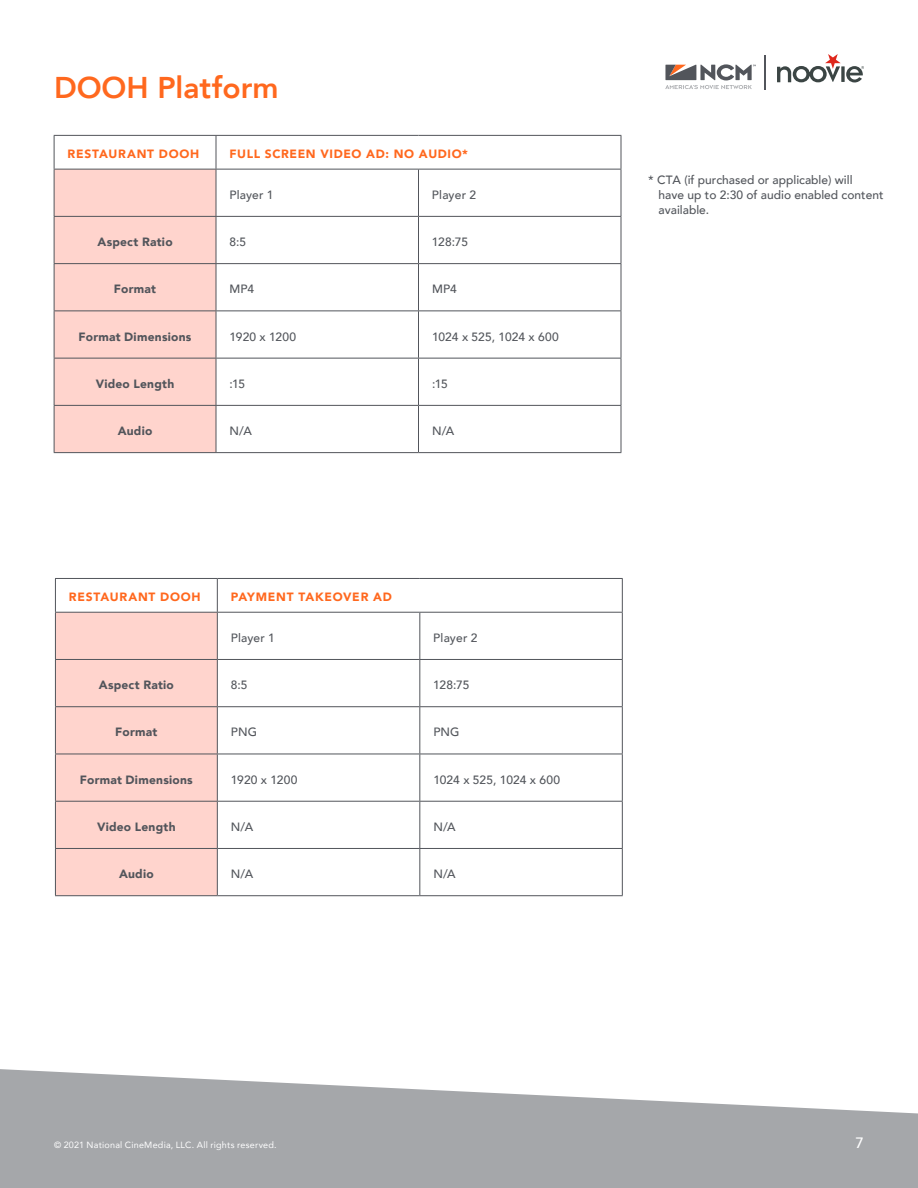
<style>
.page{position:relative;width:918px;height:1188px;background:#fff}
.page>*{position:absolute;margin:0;border:0;box-sizing:border-box;transform-origin:0 0}
.t1{font:800 30px "Avenir";color:#ff681e}
.t2{font:500 15px "Avenir";color:#fff}
.t3{font:500 12px/15px "Avenir";color:#52555b}
.t4{font:900 12px "Avenir";letter-spacing:.02em;color:#52555b}
.t5{font:900 12px "Avenir";letter-spacing:.06em;color:#ff681e}
.t6{font:500 12px "Avenir";letter-spacing:.02em;color:#52555b}
.t7{font:9px "Avenir";letter-spacing:.025em;color:#fff}
</style>
<div class="page">
<svg style="left:0;top:1069px;width:918px;height:119px;fill:#a5a7aa"></svg>
<svg style="left:665px;top:64px;width:91px;height:25px"></svg>
<hr style="left:765px;top:55px;width:1px;height:34px;background:#52555b">
<svg style="left:777px;top:54px;width:87px;height:28px"></svg>
<div style="left:55px;top:170px;width:161px;height:282px;background:#ffd4cd"></div>
<hr style="left:54px;top:170px;width:1px;height:46px;background:#52555b">
<hr style="left:216px;top:170px;width:1px;height:46px;background:#52555b">
<hr style="left:418px;top:170px;width:1px;height:46px;background:#52555b">
<hr style="left:621px;top:170px;width:1px;height:46px;background:#52555b">
<hr style="left:54px;top:216px;width:162px;height:1px;background:#52555b">
<hr style="left:54px;top:217px;width:1px;height:46px;background:#52555b">
<hr style="left:216px;top:216px;width:202px;height:1px;background:#52555b">
<hr style="left:216px;top:217px;width:1px;height:46px;background:#52555b">
<hr style="left:418px;top:216px;width:203px;height:1px;background:#52555b">
<hr style="left:418px;top:217px;width:1px;height:46px;background:#52555b">
<hr style="left:621px;top:217px;width:1px;height:46px;background:#52555b">
<hr style="left:54px;top:263px;width:162px;height:1px;background:#52555b">
<hr style="left:54px;top:264px;width:1px;height:46px;background:#52555b">
<hr style="left:216px;top:263px;width:202px;height:1px;background:#52555b">
<hr style="left:216px;top:264px;width:1px;height:46px;background:#52555b">
<hr style="left:418px;top:263px;width:203px;height:1px;background:#52555b">
<hr style="left:418px;top:264px;width:1px;height:46px;background:#52555b">
<hr style="left:621px;top:264px;width:1px;height:46px;background:#52555b">
<hr style="left:54px;top:310px;width:162px;height:1px;background:#52555b">
<hr style="left:54px;top:311px;width:1px;height:47px;background:#52555b">
<hr style="left:216px;top:310px;width:202px;height:1px;background:#52555b">
<hr style="left:216px;top:311px;width:1px;height:47px;background:#52555b">
<hr style="left:418px;top:310px;width:203px;height:1px;background:#52555b">
<hr style="left:418px;top:311px;width:1px;height:47px;background:#52555b">
<hr style="left:621px;top:311px;width:1px;height:47px;background:#52555b">
<hr style="left:54px;top:358px;width:162px;height:1px;background:#52555b">
<hr style="left:54px;top:358px;width:1px;height:47px;background:#52555b">
<hr style="left:216px;top:358px;width:202px;height:1px;background:#52555b">
<hr style="left:216px;top:358px;width:1px;height:47px;background:#52555b">
<hr style="left:418px;top:358px;width:203px;height:1px;background:#52555b">
<hr style="left:418px;top:358px;width:1px;height:47px;background:#52555b">
<hr style="left:621px;top:358px;width:1px;height:47px;background:#52555b">
<hr style="left:54px;top:405px;width:162px;height:1px;background:#52555b">
<hr style="left:54px;top:406px;width:1px;height:46px;background:#52555b">
<hr style="left:216px;top:405px;width:202px;height:1px;background:#52555b">
<hr style="left:216px;top:406px;width:1px;height:46px;background:#52555b">
<hr style="left:418px;top:405px;width:203px;height:1px;background:#52555b">
<hr style="left:418px;top:406px;width:1px;height:46px;background:#52555b">
<hr style="left:621px;top:406px;width:1px;height:46px;background:#52555b">
<hr style="left:54px;top:452px;width:162px;height:1px;background:#52555b">
<hr style="left:216px;top:452px;width:202px;height:1px;background:#52555b">
<hr style="left:418px;top:452px;width:203px;height:1px;background:#52555b">
<hr style="left:54px;top:135px;width:162px;height:1px;background:#52555b">
<hr style="left:54px;top:136px;width:1px;height:33px;background:#52555b">
<hr style="left:54px;top:169px;width:162px;height:1px;background:#52555b">
<hr style="left:216px;top:135px;width:202px;height:1px;background:#52555b">
<hr style="left:216px;top:136px;width:1px;height:33px;background:#52555b">
<hr style="left:418px;top:135px;width:203px;height:1px;background:#52555b">
<hr style="left:621px;top:136px;width:1px;height:33px;background:#52555b">
<hr style="left:216px;top:169px;width:202px;height:1px;background:#52555b">
<hr style="left:418px;top:169px;width:203px;height:1px;background:#52555b">
<div style="left:56px;top:613px;width:161px;height:282px;background:#ffd4cd"></div>
<svg style="left:218px;top:755px;width:404px;height:140px"></svg>
<hr style="left:55px;top:613px;width:1px;height:46px;background:#52555b">
<hr style="left:217px;top:613px;width:1px;height:46px;background:#52555b">
<hr style="left:419px;top:613px;width:1px;height:46px;background:#52555b">
<hr style="left:622px;top:613px;width:1px;height:46px;background:#52555b">
<hr style="left:55px;top:659px;width:162px;height:1px;background:#52555b">
<hr style="left:55px;top:660px;width:1px;height:46px;background:#52555b">
<hr style="left:217px;top:659px;width:203px;height:1px;background:#52555b">
<hr style="left:217px;top:660px;width:1px;height:46px;background:#52555b">
<hr style="left:420px;top:659px;width:203px;height:1px;background:#52555b">
<hr style="left:419px;top:660px;width:1px;height:46px;background:#52555b">
<hr style="left:622px;top:660px;width:1px;height:46px;background:#52555b">
<hr style="left:55px;top:706px;width:162px;height:1px;background:#52555b">
<hr style="left:55px;top:707px;width:1px;height:47px;background:#52555b">
<hr style="left:217px;top:706px;width:203px;height:1px;background:#52555b">
<hr style="left:217px;top:707px;width:1px;height:47px;background:#52555b">
<hr style="left:420px;top:706px;width:203px;height:1px;background:#52555b">
<hr style="left:419px;top:707px;width:1px;height:47px;background:#52555b">
<hr style="left:622px;top:707px;width:1px;height:47px;background:#52555b">
<hr style="left:55px;top:754px;width:162px;height:1px;background:#52555b">
<hr style="left:55px;top:754px;width:1px;height:47px;background:#52555b">
<hr style="left:217px;top:754px;width:203px;height:1px;background:#52555b">
<hr style="left:217px;top:754px;width:1px;height:47px;background:#52555b">
<hr style="left:420px;top:754px;width:203px;height:1px;background:#52555b">
<hr style="left:419px;top:754px;width:1px;height:47px;background:#52555b">
<hr style="left:622px;top:754px;width:1px;height:47px;background:#52555b">
<hr style="left:55px;top:801px;width:162px;height:1px;background:#52555b">
<hr style="left:55px;top:802px;width:1px;height:46px;background:#52555b">
<hr style="left:217px;top:801px;width:203px;height:1px;background:#52555b">
<hr style="left:217px;top:802px;width:1px;height:46px;background:#52555b">
<hr style="left:420px;top:801px;width:203px;height:1px;background:#52555b">
<hr style="left:419px;top:802px;width:1px;height:46px;background:#52555b">
<hr style="left:622px;top:802px;width:1px;height:46px;background:#52555b">
<hr style="left:55px;top:848px;width:162px;height:1px;background:#52555b">
<hr style="left:55px;top:849px;width:1px;height:46px;background:#52555b">
<hr style="left:217px;top:848px;width:203px;height:1px;background:#52555b">
<hr style="left:217px;top:849px;width:1px;height:46px;background:#52555b">
<hr style="left:420px;top:848px;width:203px;height:1px;background:#52555b">
<hr style="left:419px;top:849px;width:1px;height:46px;background:#52555b">
<hr style="left:622px;top:849px;width:1px;height:46px;background:#52555b">
<hr style="left:55px;top:895px;width:162px;height:1px;background:#52555b">
<hr style="left:217px;top:895px;width:203px;height:1px;background:#52555b">
<hr style="left:420px;top:895px;width:203px;height:1px;background:#52555b">
<hr style="left:55px;top:578px;width:162px;height:1px;background:#52555b">
<hr style="left:55px;top:579px;width:1px;height:33px;background:#52555b">
<hr style="left:55px;top:612px;width:162px;height:1px;background:#52555b">
<hr style="left:217px;top:578px;width:203px;height:1px;background:#52555b">
<hr style="left:217px;top:579px;width:1px;height:33px;background:#52555b">
<hr style="left:420px;top:578px;width:203px;height:1px;background:#52555b">
<hr style="left:622px;top:579px;width:1px;height:33px;background:#52555b">
<hr style="left:217px;top:612px;width:203px;height:1px;background:#52555b">
<hr style="left:420px;top:612px;width:203px;height:1px;background:#52555b">
<h1 class="t1" style="left:54px;top:64px;width:226px">DOOH Platform</h1>
<p class="t5" style="left:68px;top:144px;width:133px">RESTAURANT DOOH</p>
<p class="t5" style="left:229px;top:144px;width:240px">FULL SCREEN VIDEO AD: NO AUDIO*</p>
<p class="t3" style="left:229px;top:186px;width:46px">Player 1</p>
<p class="t3" style="left:432px;top:186px;width:46px">Player 2</p>
<p class="t4" style="left:97px;top:232px;width:77px">Aspect Ratio</p>
<p class="t3" style="left:229px;top:234px;width:18px">8:5</p>
<p class="t3" style="left:432px;top:234px;width:38px">128:75</p>
<p class="t4" style="left:114px;top:279px;width:44px">Format</p>
<p class="t3" style="left:230px;top:281px;width:26px">MP4</p>
<p class="t3" style="left:432px;top:281px;width:26px">MP4</p>
<p class="t4" style="left:79px;top:326px;width:114px">Format Dimensions</p>
<p class="t6" style="left:230px;top:326px;width:68px">1920 x 1200</p>
<p class="t3" style="left:432px;top:328px;width:128px">1024 x 525, 1024 x 600</p>
<p class="t4" style="left:96px;top:373px;width:80px">Video Length</p>
<p class="t3" style="left:230px;top:375px;width:17px">:15</p>
<p class="t3" style="left:432px;top:375px;width:17px">:15</p>
<p class="t4" style="left:118px;top:421px;width:36px">Audio</p>
<p class="t3" style="left:230px;top:423px;width:24px">N/A</p>
<p class="t3" style="left:432px;top:423px;width:24px">N/A</p>
<p class="t5" style="left:69px;top:587px;width:133px">RESTAURANT DOOH</p>
<p class="t5" style="left:231px;top:587px;width:163px">PAYMENT TAKEOVER AD</p>
<p class="t3" style="left:231px;top:630px;width:46px">Player 1</p>
<p class="t3" style="left:433px;top:630px;width:46px">Player 2</p>
<p class="t4" style="left:99px;top:675px;width:77px">Aspect Ratio</p>
<p class="t3" style="left:231px;top:677px;width:18px">8:5</p>
<p class="t3" style="left:433px;top:677px;width:38px">128:75</p>
<p class="t4" style="left:115px;top:722px;width:44px">Format</p>
<p class="t3" style="left:231px;top:724px;width:28px">PNG</p>
<p class="t3" style="left:433px;top:724px;width:28px">PNG</p>
<p class="t4" style="left:80px;top:769px;width:114px">Format Dimensions</p>
<p class="t6" style="left:231px;top:769px;width:68px">1920 x 1200</p>
<p class="t3" style="left:433px;top:771px;width:128px">1024 x 525, 1024 x 600</p>
<p class="t4" style="left:97px;top:816px;width:80px">Video Length</p>
<p class="t3" style="left:231px;top:819px;width:24px">N/A</p>
<p class="t3" style="left:433px;top:819px;width:24px">N/A</p>
<p class="t4" style="left:119px;top:864px;width:36px">Audio</p>
<p class="t3" style="left:231px;top:866px;width:24px">N/A</p>
<p class="t3" style="left:433px;top:866px;width:24px">N/A</p>
<p class="t3" style="left:648px;top:172px;width:206px">* CTA (if purchased or applicable) will</p>
<p class="t3" style="left:659px;top:186px;width:226px">have up to 2:30 of audio enabled content available.</p>
<p class="t7" style="left:54px;top:1137px;width:224px">© 2021 National CineMedia, LLC. All rights reserved.</p>
<p class="t2" style="left:856px;top:1129px;width:10px">7</p>
</div>
